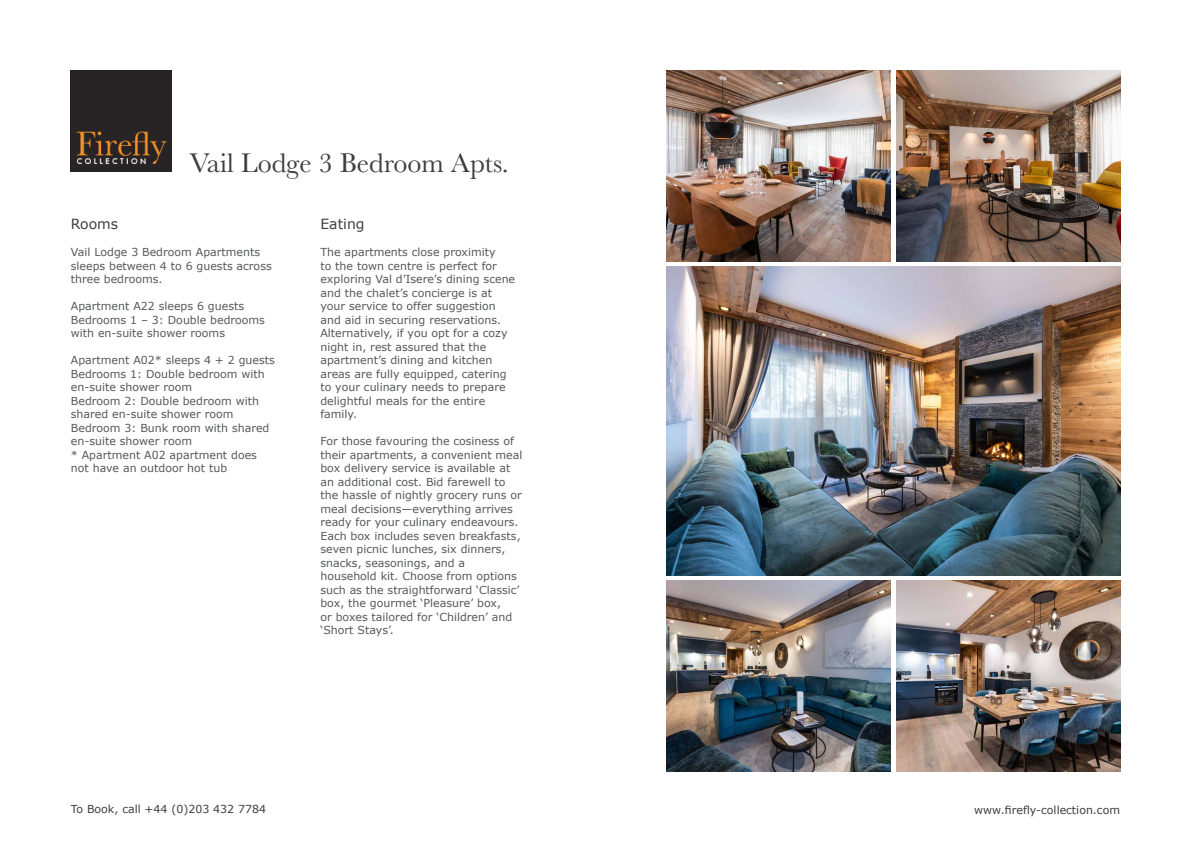
<style>
.page{position:relative;width:1191px;height:842px;background:#fff}
.page>*{position:absolute;margin:0;border:0;box-sizing:border-box;transform-origin:0 0}
.t1{font:28px "Baskerville";color:#3e3e3f}
.t2{font:14px "Verdana";color:#3e3e3f}
.t3{font:11px/13.5px "Verdana";color:#57585a}
.t4{font:11px "Verdana";color:#3e3e3f}
</style>
<div class="page">
<img style="left:71px;top:71px;width:101px;height:101px">
<img style="left:666px;top:71px;width:224px;height:190px">
<img style="left:896px;top:71px;width:224px;height:190px">
<img style="left:666px;top:267px;width:454px;height:308px">
<img style="left:896px;top:581px;width:224px;height:190px">
<img style="left:666px;top:581px;width:224px;height:190px">
<p class="t1" style="left:190px;top:145px;width:321px">Vail Lodge 3 Bedroom Apts.</p>
<p class="t2" style="left:71px;top:215px;width:49px">Rooms</p>
<p class="t3" style="left:71px;top:245px;width:202px">Vail Lodge 3 Bedroom Apartments sleeps between 4 to 6 guests across three bedrooms.</p>
<p class="t3" style="left:71px;top:299px;width:175px">Apartment A22 sleeps 6 guests</p>
<p class="t3" style="left:71px;top:313px;width:196px">Bedrooms 1 – 3: Double bedrooms with en-suite shower rooms</p>
<p class="t3" style="left:71px;top:353px;width:205px">Apartment A02* sleeps 4 + 2 guests</p>
<p class="t3" style="left:71px;top:367px;width:195px">Bedrooms 1: Double bedroom with en-suite shower room</p>
<p class="t3" style="left:71px;top:394px;width:190px">Bedroom 2: Double bedroom with shared en-suite shower room</p>
<p class="t3" style="left:71px;top:421px;width:200px">Bedroom 3: Bunk room with shared en-suite shower room</p>
<p class="t3" style="left:71px;top:448px;width:188px">* Apartment A02 apartment does not have an outdoor hot tub</p>
<p class="t2" style="left:320px;top:215px;width:46px">Eating</p>
<p class="t3" style="left:320px;top:245px;width:196px">The apartments close proximity<br>to the town centre is perfect for exploring Val d’Isere’s dining scene and the chalet’s concierge is at your service to offer suggestion and aid in securing reservations.<br>Alternatively, if you opt for a cozy night in, rest assured that the apartment’s dining and kitchen areas are fully equipped, catering to your culinary needs to prepare delightful meals for the entire family.</p>
<p class="t3" style="left:320px;top:434px;width:203px">For those favouring the cosiness of their apartments, a convenient meal box delivery service is available at an additional cost. Bid farewell to the hassle of nightly grocery runs or meal decisions—everything arrives ready for your culinary endeavours.<br>Each box includes seven breakfasts, seven picnic lunches, six dinners, snacks, seasonings, and a household kit. Choose from options such as the straightforward ‘Classic’ box, the gourmet ‘Pleasure’ box,<br>or boxes tailored for ‘Children’ and ‘Short Stays’.</p>
<p class="t4" style="left:71px;top:802px;width:197px">To Book, call +44 (0)203 432 7784</p>
<p class="t4" style="left:974px;top:803px;width:147px">www.firefly-collection.com</p>
</div>
